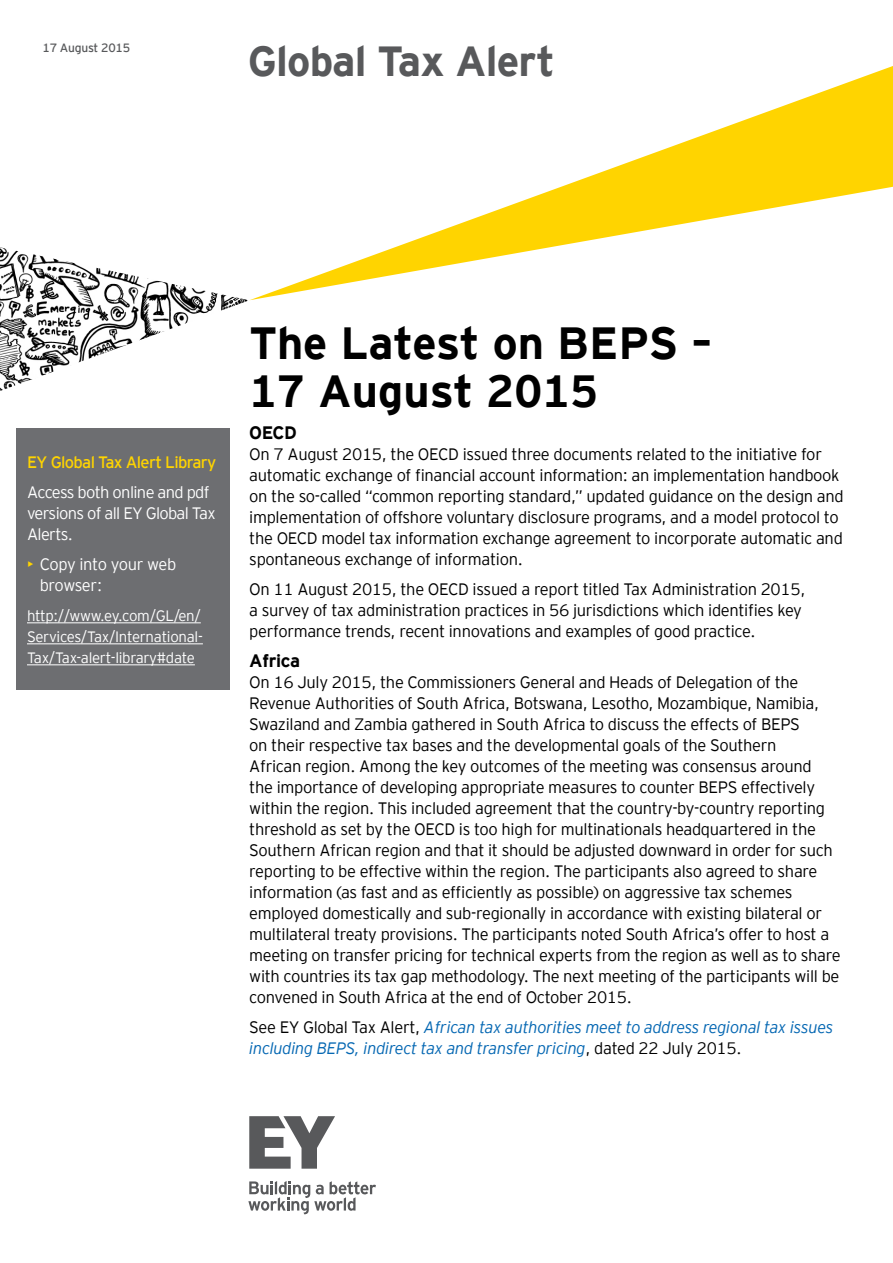
<style>
.page{position:relative;width:893px;height:1263px;background:#fff}
.page>*{position:absolute;margin:0;border:0;box-sizing:border-box;transform-origin:0 0}
.t1{font:700 45px/48.8px "EY Interstate";color:#000}
.t2{font:700 42px "EY Interstate";letter-spacing:-.02em;color:#58595b}
.t3{font:700 18px "EY Interstate";letter-spacing:-.02em;color:#000}
.t4{font:300 16.5px/21px "EY Interstate";letter-spacing:-.02em;color:#000}
.t5{font:italic 300 16.5px/21px "EY Interstate";letter-spacing:-.02em;color:#0668b3}
.t6{font:300 16.5px/21px "EY Interstate";letter-spacing:-.04em;color:#fff}
.t7{font:16.5px "EY Interstate";letter-spacing:-.04em;color:#ffd400}
.t8{font:300 15px/21px "EY Interstate";letter-spacing:-.02em;color:#fff}
.t9{font:12px "EY Interstate";letter-spacing:-.02em;color:#58595b}
.s1{color:#ffd400}
.s2{font-style:normal;color:#000}
</style>
<div class="page">
<svg style="left:249px;top:1116px;width:86px;height:53px"></svg>
<svg style="left:248px;top:1181px;width:128px;height:33px"></svg>
<svg style="left:250px;top:66px;width:643px;height:234px"></svg>
<img style="left:0;top:247px;width:248px;height:144px">
<div style="left:17px;top:428px;width:213px;height:262px;background:#6d6e71"></div>
<hr style="left:27px;top:623px;width:174px;height:1px;background:#fff">
<hr style="left:27px;top:644px;width:176px;height:1px;background:#fff">
<hr style="left:27px;top:665px;width:168px;height:1px;background:#fff">
<p class="t9" style="left:43px;top:39px;width:89px">17 August 2015</p>
<h2 class="t2" style="left:248px;top:31px;width:309px">Global Tax Alert</h2>
<p class="t7" style="left:27px;top:450px;width:191px">EY Global Tax Alert Library</p>
<p class="t6" style="left:27px;top:481px;width:190px">Access both online and pdf versions of all EY Global Tax<br>Alerts.</p>
<p class="t6" style="left:40px;top:553px;width:138px;text-indent:-13px"><span class="s1">•</span> Copy into your web browser:</p>
<p class="t8" style="left:27px;top:604px;width:177px">http://www.ey.com/GL/en/<br>Services/Tax/International-<br>Tax/Tax-alert-library#date</p>
<h1 class="t1" style="left:249px;top:315px;width:464px">The Latest on BEPS –<br>17 August 2015</h1>
<p class="t3" style="left:249px;top:419px;width:49px">OECD</p>
<p class="t4" style="left:249px;top:442px;width:596px">On 7 August 2015, the OECD issued three documents related to the initiative for automatic exchange of financial account information: an implementation handbook on the so-called “common reporting standard,” updated guidance on the design and implementation of offshore voluntary disclosure programs, and a model protocol to the OECD model tax information exchange agreement to incorporate automatic and spontaneous exchange of information.</p>
<p class="t4" style="left:249px;top:577px;width:558px">On 11 August 2015, the OECD issued a report titled Tax Administration 2015, a survey of tax administration practices in 56 jurisdictions which identifies key performance trends, recent innovations and examples of good practice.</p>
<p class="t3" style="left:249px;top:647px;width:52px">Africa</p>
<p class="t4" style="left:249px;top:670px;width:593px">On 16 July 2015, the Commissioners General and Heads of Delegation of the Revenue Authorities of South Africa, Botswana, Lesotho, Mozambique, Namibia, Swaziland and Zambia gathered in South Africa to discuss the effects of BEPS<br>on their respective tax bases and the developmental goals of the Southern<br>African region. Among the key outcomes of the meeting was consensus around<br>the importance of developing appropriate measures to counter BEPS effectively within the region. This included agreement that the country-by-country reporting threshold as set by the OECD is too high for multinationals headquartered in the Southern African region and that it should be adjusted downward in order for such reporting to be effective within the region. The participants also agreed to share information (as fast and as efficiently as possible) on aggressive tax schemes employed domestically and sub-regionally in accordance with existing bilateral or multilateral treaty provisions. The participants noted South Africa’s offer to host a meeting on transfer pricing for technical experts from the region as well as to share with countries its tax gap methodology. The next meeting of the participants will be convened in South Africa at the end of October 2015.</p>
<p class="t5" style="left:249px;top:1015px;width:585px"><span class="s2">See EY Global Tax Alert,</span> African tax authorities meet to address regional tax issues including BEPS, indirect tax and transfer pricing<span class="s2">, dated 22 July 2015.</span></p>
</div>
